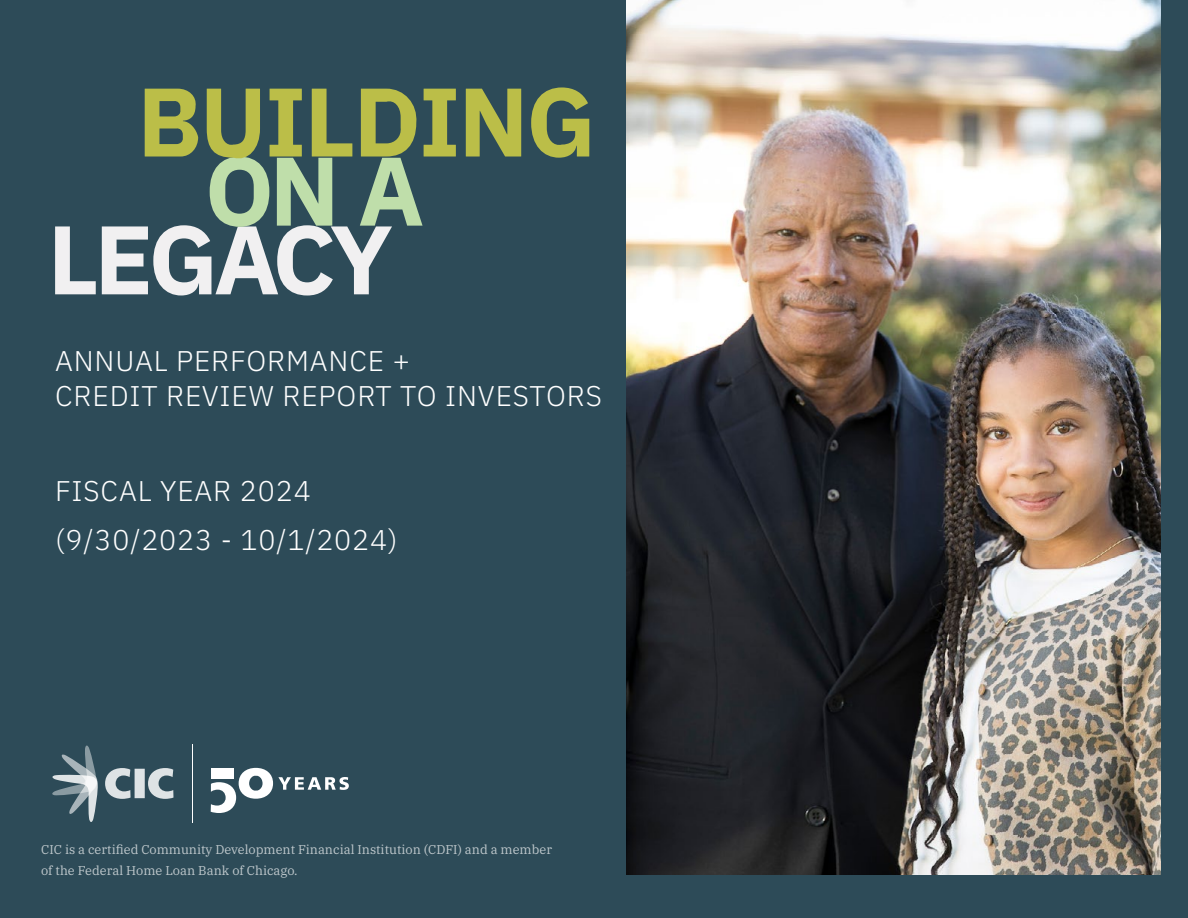
<style>
.page{position:relative;width:1188px;height:918px;background:#2d4b58}
.page>*{position:absolute;margin:0;border:0;box-sizing:border-box;transform-origin:0 0}
.t1{font:300 68.1px "IBM Plex Sans";letter-spacing:.03em;color:#fff}
.t2{font:300 28.5px/34.2px "IBM Plex Sans";letter-spacing:.03em;color:#fff}
.t3{font:12.75px/20.2px "IBM Plex Serif";color:#fff}
</style>
<div class="page">
<img style="left:626px;top:0;width:535px;height:874px">
<svg style="left:211px;top:768px;width:138px;height:45px"></svg>
<hr style="left:192px;top:744px;width:1px;height:79px;background:#fff">
<svg style="left:52px;top:746px;width:46px;height:76px"></svg>
<svg style="left:105px;top:768px;width:69px;height:31px"></svg>
<svg style="left:55px;top:87px;width:534px;height:209px"></svg>
<h1 class="t1" style="left:41px;top:291px;width:298px">Report to</h1>
<h2 class="t2" style="left:55px;top:342px;width:548px">ANNUAL PERFORMANCE +<br>CREDIT REVIEW REPORT TO INVESTORS</h2>
<h2 class="t2" style="left:55px;top:464px;width:344px;line-height:49.5px">FISCAL YEAR 2024 (9/30/2023 - 10/1/2024)</h2>
<p class="t3" style="left:41px;top:839px;width:512px">CIC is a certified Community Development Financial Institution (CDFI) and a member of the Federal Home Loan Bank of Chicago.</p>
</div>
